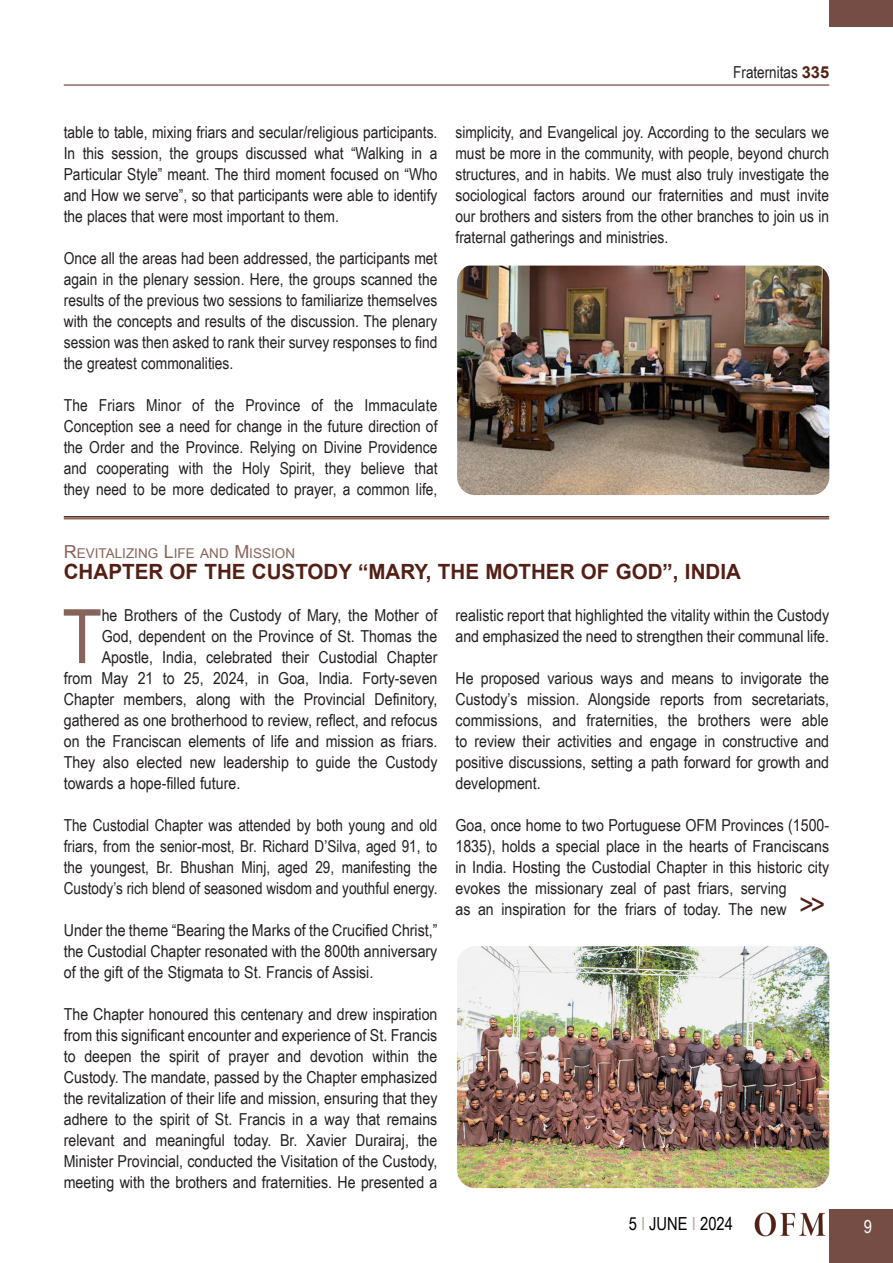
<style>
.page{position:relative;width:893px;height:1263px;background:#fff}
.page>*{position:absolute;margin:0;border:0;box-sizing:border-box;transform-origin:0 0}
.Titolo{font:75.15px "Arial Narrow";color:#87635b;scale:1.05 1}
.Testo_sinEspacio{font:30px "Arial Narrow";color:#542015}
.Titolo-2{font:700 21px "Arial";color:#542015}
.t1{font:18px "Arial Narrow";color:#000}
.t2{font:18px "Arial Narrow";color:#fff}
.Titolo-3{font:16.5px/21px "Arial Narrow";color:#231f20;text-align:justify;scale:1.05 1}
.Titolo-4{font:16.5px/21px "Arial Narrow";color:#231f20;text-align:justify}
.Titolo_piccolo{font:13.5px "Arial";color:#87635b}
.s1{font-family:"Arial";font-weight:700;color:#542015}
.s2{font-size:18px}
.s3{color:#bba6a1}
</style>
<div class="page">
<div style="left:829px;top:1209px;width:64px;height:54px;background:#764d44"></div>
<hr style="left:64px;top:85px;width:765px;height:1px;background:#542015">
<div style="left:829px;top:0;width:64px;height:27px;background:#764d44"></div>
<img style="left:755px;top:1212px;width:71px;height:24px">
<img style="left:457px;top:265px;width:372px;height:230px">
<hr style="left:64px;top:516px;width:765px;height:2px;background:#542015">
<hr style="left:64px;top:518px;width:765px;height:1px;background:#542015">
<img style="left:457px;top:946px;width:372px;height:242px">
<p class="Titolo-4" style="left:733px;top:61px;width:97px">Fraternitas <span class="s1">335</span></p>
<p class="Titolo-4" style="left:64px;top:121px;width:375px">table to table, mixing friars and secular/religious participants.<br>In this session, the groups discussed what “Walking in a Particular Style” meant. The third moment focused on “Who and How we serve”, so that participants were able to identify the places that were most important to them.</p>
<p class="Titolo-4" style="left:64px;top:247px;width:375px">Once all the areas had been addressed, the participants met again in the plenary session. Here, the groups scanned the results of the previous two sessions to familiarize themselves with the concepts and results of the discussion. The plenary session was then asked to rank their survey responses to find the greatest commonalities.</p>
<p class="Titolo-4" style="left:64px;top:394px;width:375px">The Friars Minor of the Province of the Immaculate Conception see a need for change in the future direction of the Order and the Province. Relying on Divine Providence and cooperating with the Holy Spirit, they believe that they need to be more dedicated to prayer, a common life,</p>
<p class="Titolo-4" style="left:455px;top:121px;width:375px">simplicity, and Evangelical joy. According to the seculars we must be more in the community, with people, beyond church structures, and in habits. We must also truly investigate the sociological factors around our fraternities and must invite our brothers and sisters from the other branches to join us in fraternal gatherings and ministries.</p>
<p class="Titolo_piccolo" style="left:64px;top:544px;width:233px"><span class="s2">R</span>EVITALIZING <span class="s2">L</span>IFE AND <span class="s2">M</span>ISSION</p>
<p class="Titolo-2" style="left:64px;top:558px;width:679px">CHAPTER OF THE CUSTODY “MARY, THE MOTHER OF GOD”, INDIA</p>
<p class="Titolo" style="left:62px;top:581px;width:39px">T</p>
<p class="Titolo-3" style="left:102px;top:604px;width:321px">he Brothers of the Custody of Mary, the Mother of</p>
<p class="Titolo-3" style="left:455px;top:604px;width:357px">realistic report that highlighted the vitality within the Custody and emphasized the need to strengthen their communal life.</p>
<p class="Titolo-3" style="left:455px;top:667px;width:357px">He proposed various ways and means to invigorate the Custody’s mission. Alongside reports from secretariats, commissions, and fraternities, the brothers were able to review their activities and engage in constructive and positive discussions, setting a path forward for growth and development.</p>
<p class="Titolo-3" style="left:455px;top:814px;width:357px;text-align:left">Goa, once home to two Portuguese OFM Provinces (1500- 1835), holds a special place in the hearts of Franciscans in India. Hosting the Custodial Chapter in this historic city evokes the missionary zeal of past friars, serving<br>as an inspiration for the friars of today. The new</p>
<p class="Titolo-3" style="left:102px;top:625px;width:321px">God, dependent on the Province of St. Thomas the</p>
<p class="Titolo-3" style="left:102px;top:646px;width:321px">Apostle, India, celebrated their Custodial Chapter</p>
<p class="Titolo-3" style="left:64px;top:667px;width:357px">from May 21 to 25, 2024, in Goa, India. Forty-seven</p>
<p class="Titolo-3" style="left:64px;top:688px;width:357px">Chapter members, along with the Provincial Definitory,</p>
<p class="Titolo-3" style="left:64px;top:709px;width:357px">gathered as one brotherhood to review, reflect, and refocus</p>
<p class="Titolo-3" style="left:64px;top:730px;width:357px">on the Franciscan elements of life and mission as friars.</p>
<p class="Titolo-3" style="left:64px;top:751px;width:357px">They also elected new leadership to guide the Custody</p>
<p class="Titolo-3" style="left:64px;top:772px;width:170px">towards a hope-filled future.</p>
<p class="Titolo-4" style="left:64px;top:814px;width:375px">The Custodial Chapter was attended by both young and old friars, from the senior-most, Br. Richard D’Silva, aged 91, to the youngest, Br. Bhushan Minj, aged 29, manifesting the Custody’s rich blend of seasoned wisdom and youthful energy.</p>
<p class="Titolo-3" style="left:64px;top:919px;width:357px">Under the theme “Bearing the Marks of the Crucified Christ,” the Custodial Chapter resonated with the 800th anniversary of the gift of the Stigmata to St. Francis of Assisi.</p>
<p class="Titolo-3" style="left:64px;top:1003px;width:357px">The Chapter honoured this centenary and drew inspiration from this significant encounter and experience of St. Francis to deepen the spirit of prayer and devotion within the Custody. The mandate, passed by the Chapter emphasized the revitalization of their life and mission, ensuring that they adhere to the spirit of St. Francis in a way that remains relevant and meaningful today. Br. Xavier Durairaj, the Minister Provincial, conducted the Visitation of the Custody, meeting with the brothers and fraternities. He presented a</p>
<p class="Testo_sinEspacio" style="left:799px;top:882px;width:27px">&gt;&gt;</p>
<p class="t1" style="left:629px;top:1210px;width:106px">5 <span class="s3">I</span> JUNE <span class="s3">I</span> 2024</p>
<p class="t2" style="left:864px;top:1213px;width:10px">9</p>
</div>
